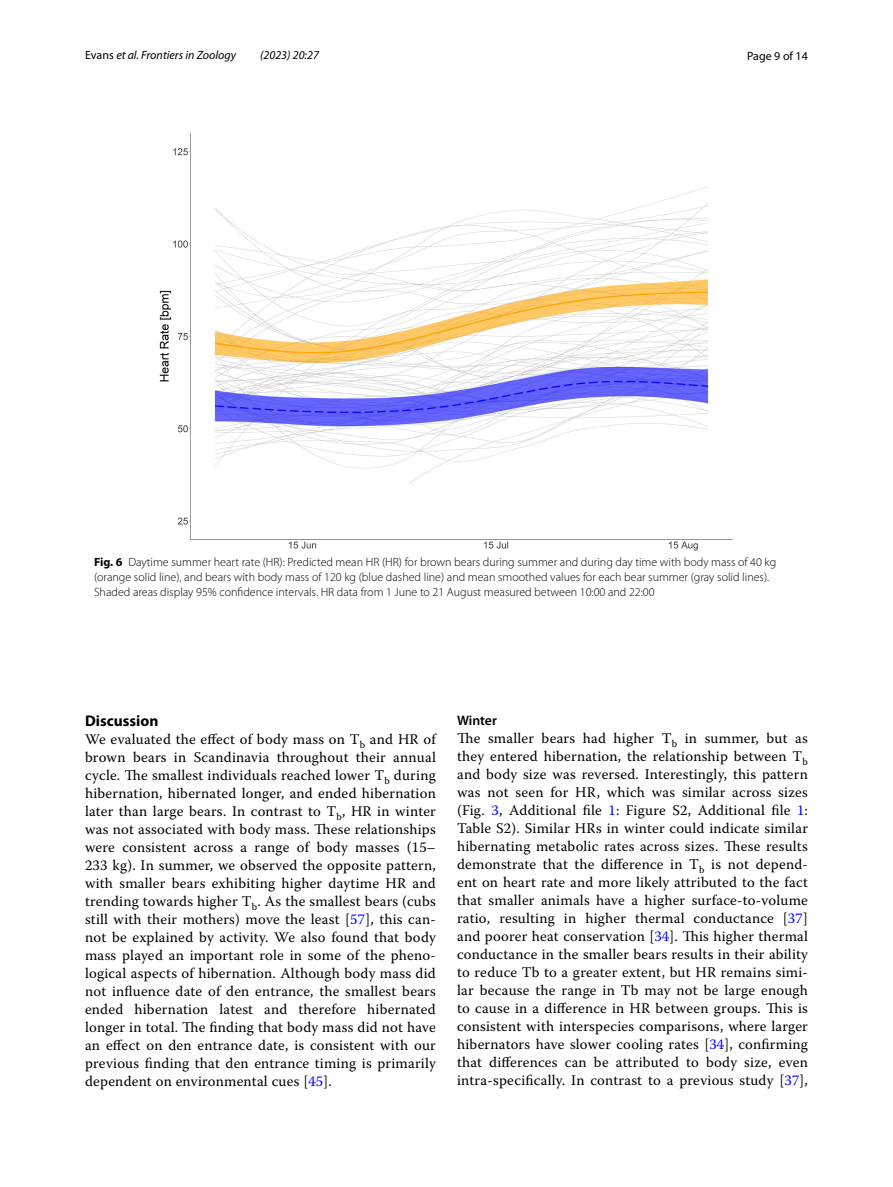
<style>
.page{position:relative;width:893px;height:1187px;background:#fff}
.page>*{position:absolute;margin:0;border:0;box-sizing:border-box;transform-origin:0 0}
.t1{font:700 15.45px "Myriad Pro";color:#000}
.t2{font:14.7px/18px "Warnock Pro";letter-spacing:.015em;color:#000;text-align:justify}
.t3{font:600 13.8px "Myriad Pro";letter-spacing:-.005em;color:#000}
.t4{font:300 12px/15px "Myriad Pro";color:#000}
.t5{font:italic 12px "Myriad Pro";color:#000}
.t6{font:12px "Myriad Pro";color:#000}
.s1{font-style:normal}
.s2{font-weight:700}
.s3{color:#00f}
</style>
<div class="page">
<img style="left:159px;top:133px;width:574px;height:417px">
<p class="t5" style="left:85px;top:48px;width:153px"><span class="s1">Evans</span> et al. Frontiers in Zoology</p>
<p class="t5" style="left:260px;top:48px;width:60px">(2023) 20:27</p>
<p class="t6" style="left:747px;top:48px;width:62px">Page 9 of 14</p>
<p class="t4" style="left:94px;top:554px;width:684px"><span class="s2">Fig. 6</span> Daytime summer heart rate (HR): Predicted mean HR (HR) for brown bears during summer and during day time with body mass of 40 kg (orange solid line), and bears with body mass of 120 kg (blue dashed line) and mean smoothed values for each bear summer (gray solid lines).<br>Shaded areas display 95% confidence intervals. HR data from 1 June to 21 August measured between 10:00 and 22:00</p>
<p class="t1" style="left:85px;top:710px;width:75px">Discussion</p>
<p class="t2" style="left:85px;top:730px;width:352px">We evaluated the effect of body mass on T<sub>b</sub> and HR of brown bears in Scandinavia throughout their annual cycle. The smallest individuals reached lower T<sub>b</sub> during hibernation, hibernated longer, and ended hibernation later than large bears. In contrast to T<sub>b</sub>, HR in winter was not associated with body mass. These relationships were consistent across a range of body masses (15– 233 kg). In summer, we observed the opposite pattern, with smaller bears exhibiting higher daytime HR and trending towards higher T<sub>b</sub>. As the smallest bears (cubs still with their mothers) move the least [<span class="s3">57</span>], this can&shy;not be explained by activity. We also found that body mass played an important role in some of the pheno&shy;logical aspects of hibernation. Although body mass did not influence date of den entrance, the smallest bears ended hibernation latest and therefore hibernated longer in total. The finding that body mass did not have an effect on den entrance date, is consistent with our previous finding that den entrance timing is primarily dependent on environmental cues [<span class="s3">45</span>].</p>
<p class="t3" style="left:457px;top:711px;width:41px">Winter</p>
<p class="t2" style="left:457px;top:728px;width:352px">The smaller bears had higher T<sub>b</sub> in summer, but as they entered hibernation, the relationship between T<sub>b </sub>and body size was reversed. Interestingly, this pattern was not seen for HR, which was similar across sizes (Fig. <span class="s3">3</span>, Additional file <span class="s3">1</span>: Figure S2, Additional file <span class="s3">1</span>:<br>Table S2). Similar HRs in winter could indicate similar hibernating metabolic rates across sizes. These results demonstrate that the difference in T<sub>b</sub> is not depend&shy;ent on heart rate and more likely attributed to the fact that smaller animals have a higher surface-to-volume ratio, resulting in higher thermal conductance [<span class="s3">37</span>] and poorer heat conservation [<span class="s3">34</span>]. This higher thermal conductance in the smaller bears results in their ability to reduce Tb to a greater extent, but HR remains simi&shy;lar because the range in Tb may not be large enough to cause in a difference in HR between groups. This is consistent with interspecies comparisons, where larger hibernators have slower cooling rates [<span class="s3">34</span>], confirming that differences can be attributed to body size, even intra-specifically. In contrast to a previous study [<span class="s3">37</span>],</p>
</div>
